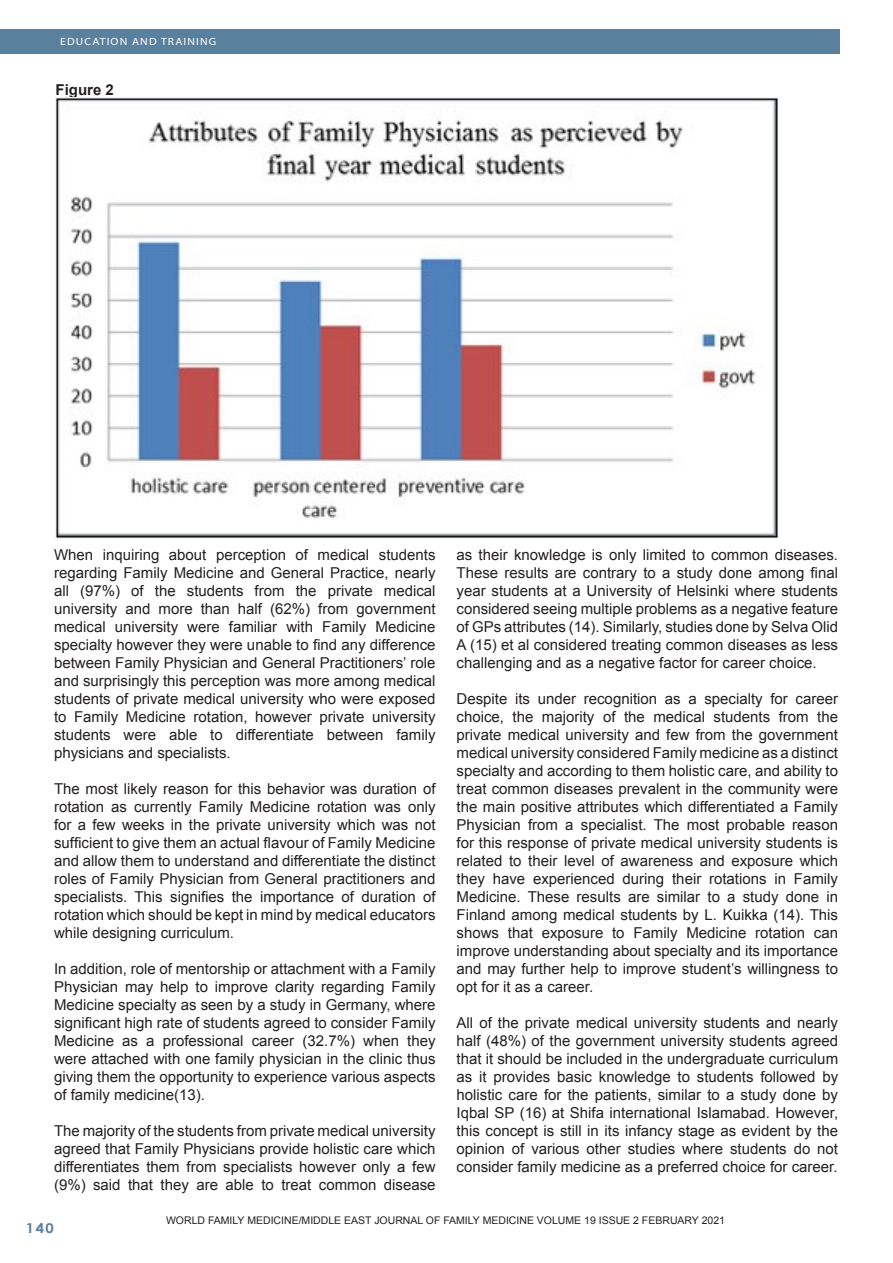
<style>
.page{position:relative;width:893px;height:1263px;background:#fff}
.page>*{position:absolute;margin:0;border:0;box-sizing:border-box;transform-origin:0 0}
.Footnote_Text{font:15px/18px "Arial";color:#231f20;text-align:justify}
.Footnote_Text-2{font:700 15px "Arial";color:#231f20}
.t1{font:700 13.5px "Century Gothic";color:#59809c;scale:1.1 1}
.Footnote_Text-3{font:10.5px "Arial";color:#231f20}
.t2{font:10.5px "Myriad";letter-spacing:.1em;color:#fff;scale:1.1 1}
</style>
<div class="page">
<div style="left:0;top:30px;width:840px;height:24px;background:#59809c"></div>
<img style="left:56px;top:98px;width:722px;height:441px">
<p class="t2" style="left:60px;top:36px;width:143px">EDUCATION AND TRAINING</p>
<p class="Footnote_Text-2" style="left:56px;top:80px;width:60px">Figure 2</p>
<p class="Footnote_Text" style="left:54px;top:546px;width:383px">When inquiring about perception of medical students regarding Family Medicine and General Practice, nearly all (97%) of the students from the private medical university and more than half (62%) from government medical university were familiar with Family Medicine specialty however they were unable to find any difference between Family Physician and General Practitioners’ role and surprisingly this perception was more among medical students of private medical university who were exposed to Family Medicine rotation, however private university students were able to differentiate between family physicians and specialists.</p>
<p class="Footnote_Text" style="left:54px;top:780px;width:383px">The most likely reason for this behavior was duration of rotation as currently Family Medicine rotation was only for a few weeks in the private university which was not sufficient to give them an actual flavour of Family Medicine and allow them to understand and differentiate the distinct roles of Family Physician from General practitioners and specialists. This signifies the importance of duration of rotation which should be kept in mind by medical educators while designing curriculum.</p>
<p class="Footnote_Text" style="left:54px;top:960px;width:383px">In addition, role of mentorship or attachment with a Family Physician may help to improve clarity regarding Family Medicine specialty as seen by a study in Germany, where significant high rate of students agreed to consider Family Medicine as a professional career (32.7%) when they were attached with one family physician in the clinic thus giving them the opportunity to experience various aspects of family medicine(13).</p>
<p class="Footnote_Text" style="left:54px;top:1122px;width:383px">The majority of the students from private medical university agreed that Family Physicians provide holistic care which differentiates them from specialists however only a few (9%) said that they are able to treat common disease</p>
<p class="Footnote_Text" style="left:457px;top:546px;width:383px">as their knowledge is only limited to common diseases.<br>These results are contrary to a study done among final year students at a University of Helsinki where students considered seeing multiple problems as a negative feature of GPs attributes (14). Similarly, studies done by Selva Olid A (15) et al considered treating common diseases as less challenging and as a negative factor for career choice.</p>
<p class="Footnote_Text" style="left:457px;top:690px;width:383px">Despite its under recognition as a specialty for career choice, the majority of the medical students from the private medical university and few from the government medical university considered Family medicine as a distinct specialty and according to them holistic care, and ability to treat common diseases prevalent in the community were the main positive attributes which differentiated a Family Physician from a specialist. The most probable reason for this response of private medical university students is related to their level of awareness and exposure which they have experienced during their rotations in Family Medicine. These results are similar to a study done in Finland among medical students by L. Kuikka (14). This shows that exposure to Family Medicine rotation can improve understanding about specialty and its importance and may further help to improve student’s willingness to opt for it as a career.</p>
<p class="Footnote_Text" style="left:457px;top:1014px;width:383px">All of the private medical university students and nearly half (48%) of the government university students agreed that it should be included in the undergraduate curriculum as it provides basic knowledge to students followed by holistic care for the patients, similar to a study done by Iqbal SP (16) at Shifa international Islamabad. However, this concept is still in its infancy stage as evident by the opinion of various other studies where students do not consider family medicine as a preferred choice for career.</p>
<p class="t1" style="left:26px;top:1217px;width:27px">140</p>
<p class="Footnote_Text-3" style="left:166px;top:1214px;width:560px">WORLD FAMILY MEDICINE/MIDDLE EAST JOURNAL OF FAMILY MEDICINE VOLUME 19 ISSUE 2 FEBRUARY 2021</p>
</div>
